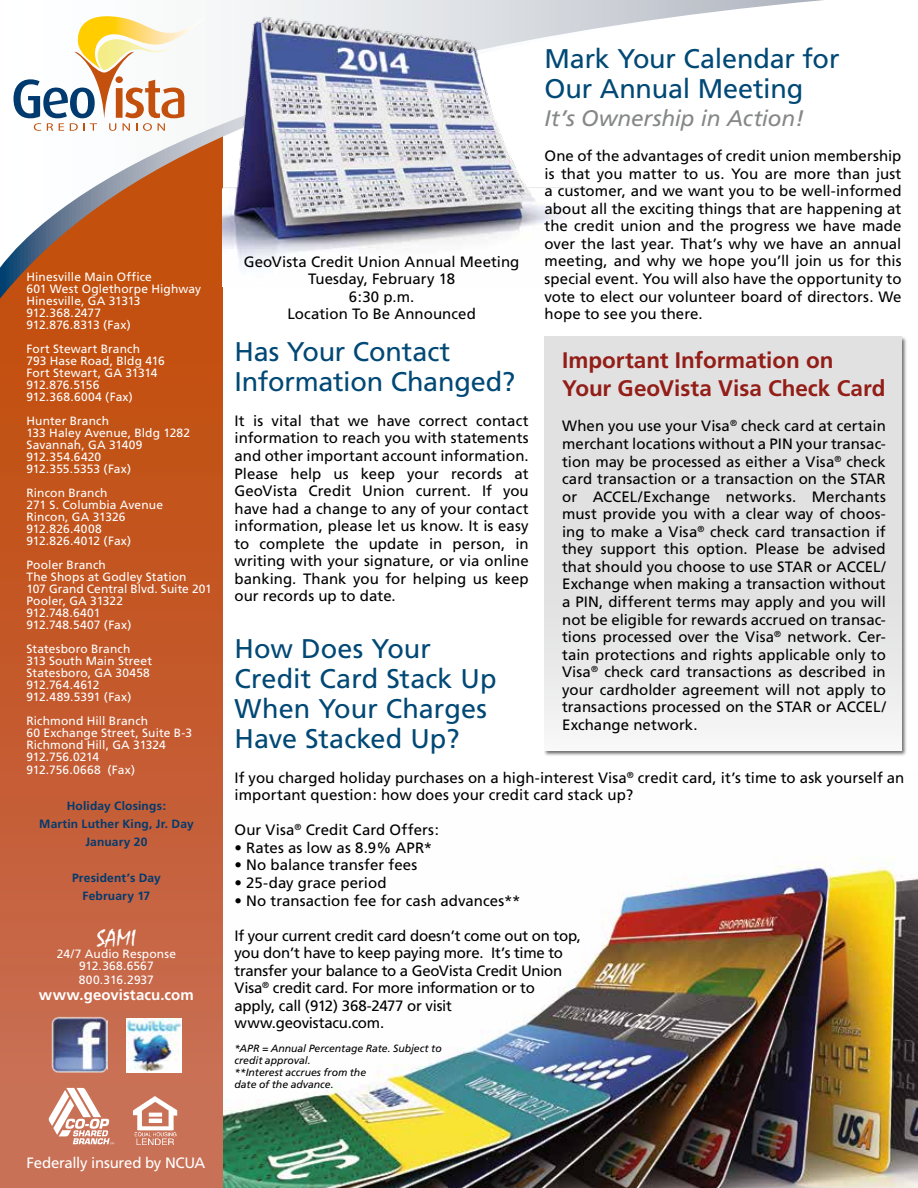
<style>
.page{position:relative;width:918px;height:1188px;background:#fff}
.page>*{position:absolute;margin:0;border:0;box-sizing:border-box;transform-origin:0 0}
.t1{font:27px/30px "Frutiger";letter-spacing:-.005em;color:#004875}
.t2{font:24px "Mistral";color:#fff}
.t3{font:700 22.5px/28.5px "Frutiger";letter-spacing:-.005em;color:#931e17}
.t4{font:italic 22.5px "Frutiger";letter-spacing:-.005em;color:#868787}
.t5{font:15px/17.5px "Frutiger";color:#000;text-align:justify}
.t6{font:15px "Frutiger";letter-spacing:-.02em;color:#fff}
.t7{font:700 15px "Frutiger";letter-spacing:.005em;color:#fff}
.t8{font:12px/12px "Frutiger";letter-spacing:.01em;color:#fff}
.t9{font:700 12px/18px "Frutiger";letter-spacing:.015em;color:#003a6e;text-align:center}
.t10{font:italic 10.5px/12px "Frutiger";color:#000}
</style>
<div class="page">
<img style="left:223px;top:857px;width:695px;height:331px">
<div style="left:544px;top:336px;width:364px;height:420px;background:#000;opacity:.59"></div>
<div style="left:545px;top:337px;width:357px;height:414px;background:linear-gradient(to bottom,#dcdcdd,#eee)"></div>
<svg style="left:0;top:299px;width:223px;height:889px;background:#c55d30"></svg>
<div style="left:0;top:268px;width:223px;height:31px;background:#c3500e"></div>
<svg style="left:0;top:0;width:824px;height:268px"></svg>
<svg style="left:14px;top:10px;width:192px;height:121px"></svg>
<img style="left:131px;top:1097px;width:46px;height:47px">
<img style="left:52px;top:1017px;width:56px;height:55px">
<img style="left:127px;top:1018px;width:54px;height:55px">
<svg style="left:49px;top:1088px;width:65px;height:56px"></svg>
<img style="left:223px;top:0;width:364px;height:269px">
<p class="t8" style="left:26px;top:270px;width:176px">Hinesville Main Office<br>601 West Oglethorpe Highway<br>Hinesville, GA 31313<br>912.368.2477<br>912.876.8313 (Fax)</p>
<p class="t8" style="left:26px;top:342px;width:140px">Fort Stewart Branch<br>793 Hase Road, Bldg 416<br>Fort Stewart, GA 31314<br>912.876.5156<br>912.368.6004 (Fax)</p>
<p class="t8" style="left:26px;top:414px;width:165px">Hunter Branch<br>133 Haley Avenue, Bldg 1282<br>Savannah, GA 31409<br>912.354.6420<br>912.355.5353 (Fax)</p>
<p class="t8" style="left:26px;top:486px;width:138px">Rincon Branch<br>271 S. Columbia Avenue<br>Rincon, GA 31326<br>912.826.4008<br>912.826.4012 (Fax)</p>
<p class="t8" style="left:26px;top:558px;width:187px">Pooler Branch<br>The Shops at Godley Station<br>107 Grand Central Blvd. Suite 201<br>Pooler, GA 31322<br>912.748.6401<br>912.748.5407 (Fax)</p>
<p class="t8" style="left:26px;top:642px;width:127px">Statesboro Branch<br>313 South Main Street<br>Statesboro, GA 30458<br>912.764.4612<br>912.489.5391 (Fax)</p>
<p class="t8" style="left:26px;top:714px;width:167px">Richmond Hill Branch<br>60 Exchange Street, Suite B-3<br>Richmond Hill, GA 31324<br>912.756.0214</p>
<p class="t8" style="left:26px;top:764px;width:110px">912.756.0668 (Fax)</p>
<p class="t9" style="left:39px;top:797px;width:156px">Holiday Closings:<br>Martin Luther King, Jr. Day<br>January 20</p>
<p class="t9" style="left:72px;top:869px;width:90px">President’s Day<br>February 17</p>
<h2 class="t2" style="left:97px;top:925px;width:41px">SAMI</h2>
<p class="t8" style="left:57px;top:948px;width:121px;text-align:center">24/7 Audio Response<br>912.368.6567</p>
<p class="t8" style="left:79px;top:974px;width:77px">800.316.2937</p>
<p class="t7" style="left:39px;top:986px;width:156px">www.geovistacu.com</p>
<p class="t5" style="left:244px;top:253px;width:277px;text-align:center">GeoVista Credit Union Annual Meeting<br>Tuesday, February 18<br>6:30 p.m.<br>Location To Be Announced</p>
<h1 class="t1" style="left:235px;top:337px;width:282px">Has Your Contact<br>Information Changed?</h1>
<p class="t5" style="left:235px;top:412px;width:296px">It is vital that we have correct contact information to reach you with statements and other important account information.<br>Please help us keep your records at GeoVista Credit Union current. If you have had a change to any of your contact information, please let us know. It is easy to complete the update in person, in writing with your signature, or via online banking. Thank you for helping us keep our records up to date.</p>
<h1 class="t1" style="left:235px;top:634px;width:263px">How Does Your<br>Credit Card Stack Up<br>When Your Charges<br>Have Stacked Up?</h1>
<h1 class="t1" style="left:545px;top:43px;width:296px">Mark Your Calendar for<br>Our Annual Meeting</h1>
<h3 class="t4" style="left:545px;top:105px;width:261px">It’s Ownership in Action!</h3>
<p class="t5" style="left:545px;top:147px;width:358px">One of the advantages of credit union membership is that you matter to us. You are more than just a customer, and we want you to be well-informed about all the exciting things that are happening at the credit union and the progress we have made over the last year. That’s why we have an annual meeting, and why we hope you’ll join us for this special event. You will also have the opportunity to vote to elect our volunteer board of directors. We hope to see you there.</p>
<h3 class="t3" style="left:562px;top:346px;width:325px">Important Information on<br>Your GeoVista Visa Check Card</h3>
<p class="t5" style="left:562px;top:418px;width:325px">When you use your Visa<sup>®</sup> check card at certain merchant locations without a PIN your transac&shy;tion may be processed as either a Visa<sup>®</sup> check card transaction or a transaction on the STAR or ACCEL/Exchange networks. Merchants must provide you with a clear way of choos&shy;ing to make a Visa<sup>®</sup> check card transaction if they support this option. Please be advised that should you choose to use STAR or ACCEL/ Exchange when making a transaction without a PIN, different terms may apply and you will not be eligible for rewards accrued on transac&shy;tions processed over the Visa<sup>®</sup> network. Cer&shy;tain protections and rights applicable only to Visa<sup>®</sup> check card transactions as described in your cardholder agreement will not apply to transactions processed on the STAR or ACCEL/ Exchange network.</p>
<p class="t5" style="left:235px;top:769px;width:671px">If you charged holiday purchases on a high-interest Visa<sup>®</sup> credit card, it’s time to ask yourself an important question: how does your credit card stack up?</p>
<p class="t5" style="left:235px;top:821px;width:206px">Our Visa<sup>®</sup> Credit Card Offers:</p>
<p class="t5" style="left:235px;top:839px;width:199px">• Rates as low as 8.9% APR*</p>
<p class="t5" style="left:235px;top:857px;width:184px">• No balance transfer fees</p>
<p class="t5" style="left:235px;top:874px;width:154px">• 25-day grace period</p>
<p class="t5" style="left:235px;top:892px;width:288px">• No transaction fee for cash advances**</p>
<p class="t5" style="left:235px;top:927px;width:348px;text-align:left">If your current credit card doesn’t come out on top, you don’t have to keep paying more. It’s time to transfer your balance to a GeoVista Credit Union Visa<sup>®</sup> credit card. For more information or to<br>apply, call (912) 368-2477 or visit www.geovistacu.com.</p>
<p class="t10" style="left:235px;top:1043px;width:209px">*APR = Annual Percentage Rate. Subject to credit approval.<br>**Interest accrues from the<br>date of the advance.</p>
<p class="t6" style="left:27px;top:1154px;width:180px">Federally insured by NCUA</p>
</div>
